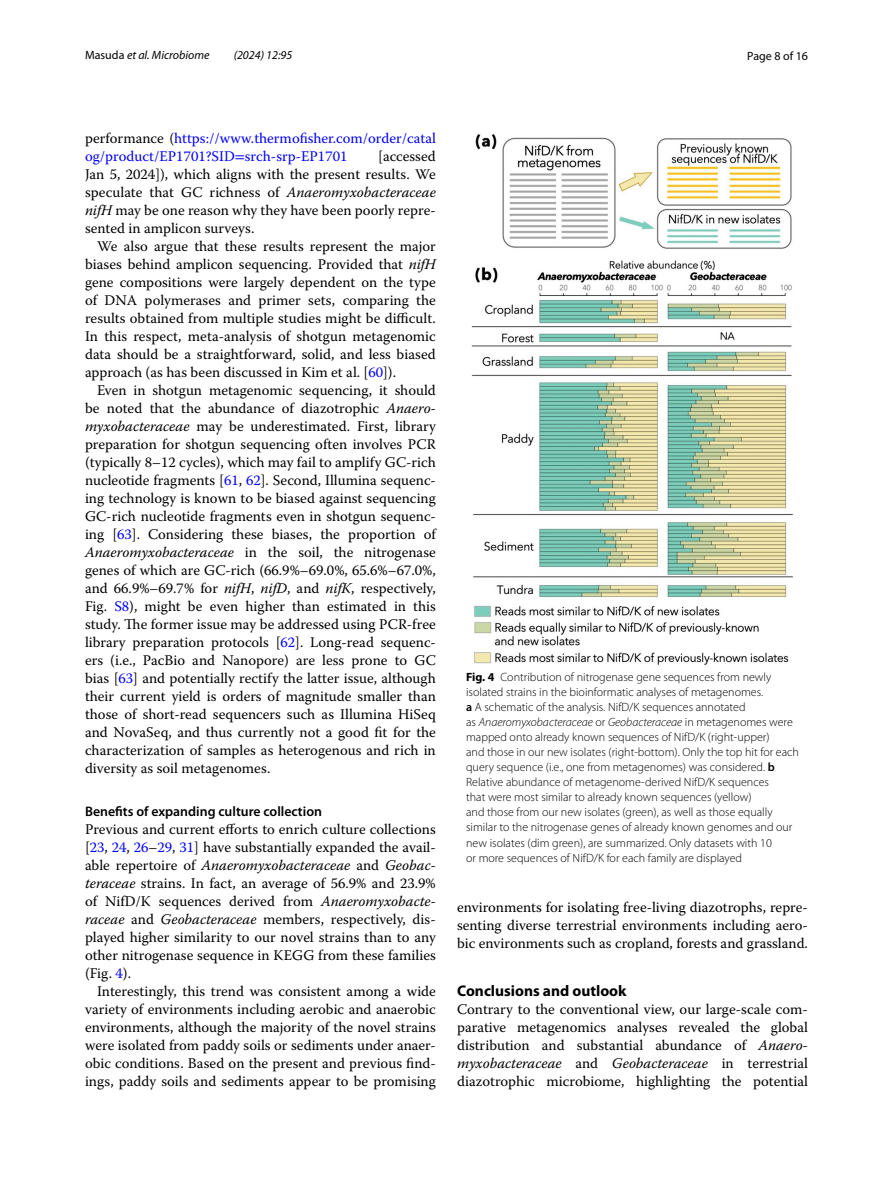
<style>
.page{position:relative;width:893px;height:1187px;background:#fff}
.page>*{position:absolute;margin:0;border:0;box-sizing:border-box;transform-origin:0 0}
.t1{font:700 15.45px "Myriad Pro";color:#000}
.t2{font:14.7px/18px "Warnock Pro";color:#000;text-align:justify}
.t3{font:14.7px/18px "Warnock Pro";color:#00f}
.t4{font:600 13.8px "Myriad Pro";color:#000}
.t5{font:300 12px/15px "Myriad Pro";color:#000}
.t6{font:italic 12px "Myriad Pro";color:#000}
.t7{font:12px "Myriad Pro";color:#000}
.s1{font-style:normal}
.s2{color:#000}
.s3{font-family:"STIX"}
.s4{font-style:italic}
.s5{color:#00f}
.s6{font-weight:700}
.s7{font-weight:600}
</style>
<div class="page">
<img style="left:471px;top:134px;width:322px;height:531px">
<p class="t6" style="left:85px;top:48px;width:126px"><span class="s1">Masuda</span> et al. Microbiome</p>
<p class="t6" style="left:234px;top:48px;width:60px">(2024) 12:95</p>
<p class="t7" style="left:747px;top:48px;width:62px">Page 8 of 16</p>
<p class="t3" style="left:85px;top:128px;width:352px"><span class="s2">performance (</span>https://www.thermofisher.com/order/catal og/product/EP1701?SID<span class="s3">=</span>srch-srp-EP1701</p>
<p class="t2" style="left:85px;top:146px;width:352px;text-indent:293px">[accessed Jan 5, 2024]), which aligns with the present results. We speculate that GC richness of <span class="s4">Anaeromyxobacteraceae nifH</span> may be one reason why they have been poorly repre&shy;sented in amplicon surveys.</p>
<p class="t2" style="left:85px;top:236px;width:352px;text-indent:12px">We also argue that these results represent the major biases behind amplicon sequencing. Provided that <span class="s4">nifH </span>gene compositions were largely dependent on the type of DNA polymerases and primer sets, comparing the results obtained from multiple studies might be difficult.<br>In this respect, meta-analysis of shotgun metagenomic data should be a straightforward, solid, and less biased approach (as has been discussed in Kim et al. [<span class="s5">60</span>]).</p>
<p class="t2" style="left:85px;top:380px;width:352px;text-indent:12px">Even in shotgun metagenomic sequencing, it should be noted that the abundance of diazotrophic <span class="s4">Anaero&shy;myxobacteraceae</span> may be underestimated. First, library preparation for shotgun sequencing often involves PCR (typically 8–12 cycles), which may fail to amplify GC-rich nucleotide fragments [<span class="s5">61</span>, <span class="s5">62</span>]. Second, Illumina sequenc&shy;ing technology is known to be biased against sequencing GC-rich nucleotide fragments even in shotgun sequenc&shy;ing [<span class="s5">63</span>]. Considering these biases, the proportion of <span class="s4">Anaeromyxobacteraceae</span> in the soil, the nitrogenase genes of which are GC-rich (66.9%–69.0%, 65.6%–67.0%, and 66.9%–69.7% for <span class="s4">nifH</span>, <span class="s4">nifD</span>, and <span class="s4">nifK</span>, respectively, Fig. <span class="s5">S8</span>), might be even higher than estimated in this study. The former issue may be addressed using PCR-free library preparation protocols [<span class="s5">62</span>]. Long-read sequenc&shy;ers (i.e., PacBio and Nanopore) are less prone to GC bias [<span class="s5">63</span>] and potentially rectify the latter issue, although their current yield is orders of magnitude smaller than those of short-read sequencers such as Illumina HiSeq and NovaSeq, and thus currently not a good fit for the characterization of samples as heterogenous and rich in diversity as soil metagenomes.</p>
<p class="t4" style="left:85px;top:802px;width:238px">Benefits of expanding culture collection</p>
<p class="t2" style="left:85px;top:820px;width:352px">Previous and current efforts to enrich culture collections [<span class="s5">23</span>, <span class="s5">24</span>, <span class="s5">26</span>–<span class="s5">29</span>, <span class="s5">31</span>] have substantially expanded the avail&shy;able repertoire of <span class="s4">Anaeromyxobacteraceae</span> and <span class="s4">Geobac&shy;teraceae</span> strains. In fact, an average of 56.9% and 23.9% of NifD/K sequences derived from <span class="s4">Anaeromyxobacte&shy;raceae</span> and <span class="s4">Geobacteraceae</span> members, respectively, dis&shy;played higher similarity to our novel strains than to any other nitrogenase sequence in KEGG from these families (Fig. <span class="s5">4</span>).</p>
<p class="t2" style="left:85px;top:982px;width:352px;text-indent:12px">Interestingly, this trend was consistent among a wide variety of environments including aerobic and anaerobic environments, although the majority of the novel strains were isolated from paddy soils or sediments under anaer&shy;obic conditions. Based on the present and previous find&shy;ings, paddy soils and sediments appear to be promising</p>
<p class="t5" style="left:466px;top:670px;width:334px"><span class="s6">Fig. 4</span> Contribution of nitrogenase gene sequences from newly isolated strains in the bioinformatic analyses of metagenomes.<br><span class="s7">a</span> A schematic of the analysis. NifD/K sequences annotated<br>as <span class="s4">Anaeromyxobacteraceae</span> or <span class="s4">Geobacteraceae</span> in metagenomes were mapped onto already known sequences of NifD/K (right-upper)<br>and those in our new isolates (right-bottom). Only the top hit for each query sequence (i.e., one from metagenomes) was considered. <span class="s7">b </span>Relative abundance of metagenome-derived NifD/K sequences<br>that were most similar to already known sequences (yellow)<br>and those from our new isolates (green), as well as those equally similar to the nitrogenase genes of already known genomes and our new isolates (dim green), are summarized. Only datasets with 10<br>or more sequences of NifD/K for each family are displayed</p>
<p class="t2" style="left:457px;top:897px;width:352px">environments for isolating free-living diazotrophs, repre&shy;senting diverse terrestrial environments including aero&shy;bic environments such as cropland, forests and grassland.</p>
<p class="t1" style="left:457px;top:980px;width:171px">Conclusions and outlook</p>
<p class="t2" style="left:457px;top:1000px;width:352px">Contrary to the conventional view, our large-scale com&shy;parative metagenomics analyses revealed the global distribution and substantial abundance of <span class="s4">Anaero&shy;myxobacteraceae</span> and <span class="s4">Geobacteraceae</span> in terrestrial diazotrophic microbiome, highlighting the potential</p>
</div>
